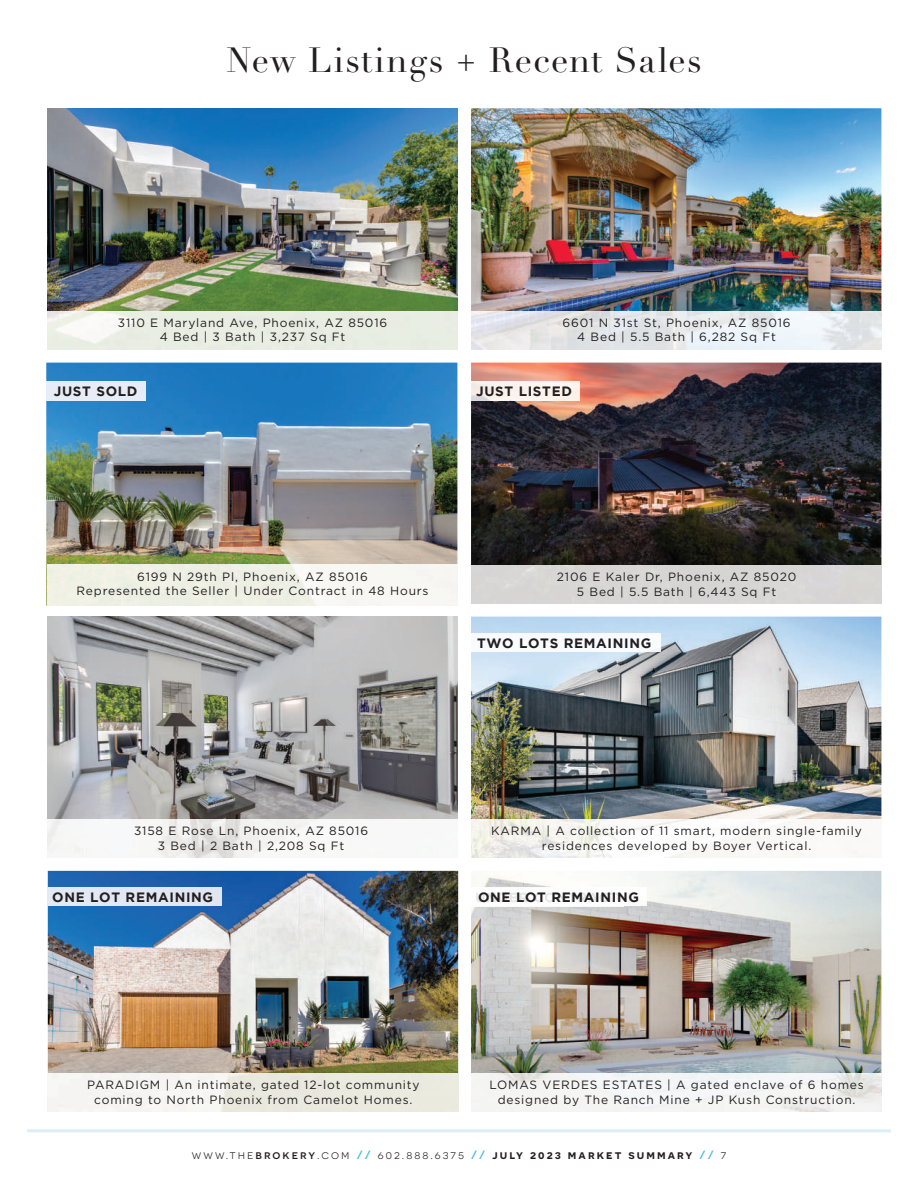
<style>
.page{position:relative;width:918px;height:1188px;background:#fff}
.page>*{position:absolute;margin:0;border:0;box-sizing:border-box;transform-origin:0 0}
.t1{font:34.5px "Didot LT Pro";letter-spacing:.035em;color:#231f20}
.t2{font:700 13.5px "Gotham";letter-spacing:.05em;color:#231f20}
.t3{font:12px/14.4px "Gotham";letter-spacing:.07em;color:#231f20;text-align:center}
.t4{font:12px "Novecentosanswide";letter-spacing:.17em;color:#231f20}
.s1{font-weight:500}
.s2{font-weight:500;color:#48bad5}
.s3{font-weight:600}
</style>
<div class="page">
<img style="left:46px;top:363px;width:411px;height:243px">
<img style="left:471px;top:108px;width:410px;height:203px">
<hr style="left:27px;top:1129px;width:864px;height:3px;background:#dbeff5">
<img style="left:47px;top:108px;width:410px;height:203px">
<svg style="left:47px;top:311px;width:410px;height:38px"></svg>
<img style="left:471px;top:871px;width:410px;height:203px">
<img style="left:471px;top:363px;width:410px;height:202px">
<img style="left:47px;top:565px;width:410px;height:41px">
<img style="left:48px;top:871px;width:410px;height:203px">
<img style="left:471px;top:617px;width:410px;height:202px">
<img style="left:471px;top:819px;width:392px;height:39px">
<img style="left:471px;top:906px;width:153px;height:1px">
<img style="left:471px;top:887px;width:176px;height:19px">
<img style="left:476px;top:893px;width:142px;height:9px">
<img style="left:471px;top:633px;width:189px;height:19px">
<div style="left:48px;top:887px;width:173px;height:19px;background:#e2e7f4"></div>
<div style="left:46px;top:381px;width:100px;height:19px;background:#e7edf7"></div>
<img style="left:471px;top:381px;width:109px;height:19px">
<img style="left:47px;top:617px;width:410px;height:241px">
<h1 class="t1" style="left:226px;top:40px;width:477px">New Listings + Recent Sales</h1>
<p class="t3" style="left:118px;top:315px;width:271px">3110 E Maryland Ave, Phoenix, AZ 85016<br>4 Bed | 3 Bath | 3,237 Sq Ft</p>
<p class="t3" style="left:563px;top:315px;width:229px">6601 N 31st St, Phoenix, AZ 85016<br>4 Bed | 5.5 Bath | 6,282 Sq Ft</p>
<p class="t2" style="left:54px;top:383px;width:85px">JUST SOLD</p>
<p class="t2" style="left:476px;top:383px;width:97px">JUST LISTED</p>
<p class="t3" style="left:77px;top:569px;width:354px">6199 N 29th Pl, Phoenix, AZ 85016<br>Represented the Seller | Under Contract in 48 Hours</p>
<p class="t3" style="left:557px;top:569px;width:241px">2106 E Kaler Dr, Phoenix, AZ 85020<br>5 Bed | 5.5 Bath | 6,443 Sq Ft</p>
<p class="t2" style="left:477px;top:635px;width:176px">TWO LOTS REMAINING</p>
<p class="t3" style="left:134px;top:823px;width:236px">3158 E Rose Ln, Phoenix, AZ 85016<br>3 Bed | 2 Bath | 2,208 Sq Ft</p>
<p class="t2" style="left:52px;top:889px;width:162px">ONE LOT REMAINING</p>
<p class="t3" style="left:491px;top:823px;width:372px">KARMA | A collection of 11 smart, modern single-family residences developed by Boyer Vertical.</p>
<p class="t2" style="left:478px;top:889px;width:162px">ONE LOT REMAINING</p>
<p class="t2" style="left:475px;top:890px;width:145px">UNDER CONTRACT</p>
<p class="t3" style="left:87px;top:1078px;width:334px">PARADIGM | An intimate, gated 12-lot community coming to North Phoenix from Camelot Homes.</p>
<p class="t3" style="left:489px;top:1078px;width:376px">LOMAS VERDES ESTATES | A gated enclave of 6 homes designed by The Ranch Mine + JP Kush Construction.</p>
<p class="t4" style="left:192px;top:1148px;width:536px">www.the<span class="s1">brokery</span>.com <span class="s2">//</span> 602.888.6375 <span class="s2">//</span> <span class="s3">july 2023 market summary</span> <span class="s2">//</span> 7</p>
</div>
